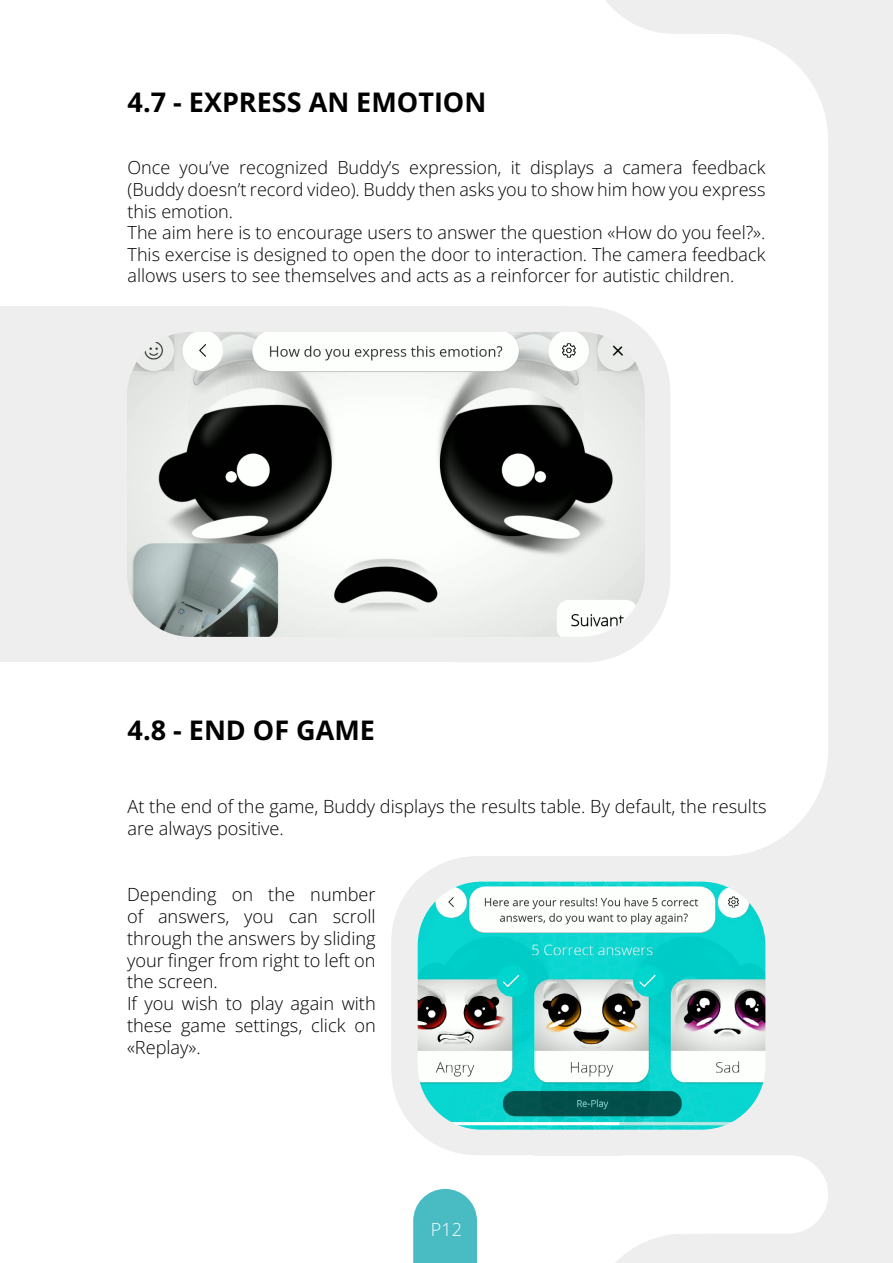
<style>
.page{position:relative;width:893px;height:1263px;background:#fff}
.page>*{position:absolute;margin:0;border:0;box-sizing:border-box;transform-origin:0 0}
.Title2{font:700 27px "Open Sans";color:#000}
.Classic{font:300 18.15px/21.8px "Open Sans";color:#000;text-align:justify}
.Classic-2{font:300 18px/21.6px "Open Sans";color:#000;text-align:justify}
.t1{font:300 18px "Open Sans";color:#fff}
</style>
<div class="page">
<svg style="left:413px;top:1189px;width:64px;height:74px;background:#5ac1c8"></svg>
<div style="left:708px;top:0;width:185px;height:1263px;background:#eee"></div>
<div style="left:587px;top:34px;width:241px;height:822px;background:#fff;border-radius:106px"></div>
<svg style="left:606px;top:0;width:102px;height:34px"></svg>
<svg style="left:615px;top:1234px;width:93px;height:29px"></svg>
<div style="left:534px;top:856px;width:359px;height:299px;background:#eee"></div>
<div style="left:391px;top:856px;width:291px;height:299px;background:#eee;border-radius:85px"></div>
<img style="left:418px;top:882px;width:347px;height:248px">
<div style="left:0;top:306px;width:565px;height:356px;background:#eee"></div>
<div style="left:376px;top:306px;width:294px;height:356px;background:#eee;border-radius:85px"></div>
<img style="left:127px;top:332px;width:518px;height:305px">
<div style="left:587px;top:1155px;width:241px;height:78px;background:#fff;border-radius:39px"></div>
<p class="Title2" style="left:128px;top:83px;width:360px">4.7 - EXPRESS AN EMOTION</p>
<p class="Classic-2" style="left:128px;top:157px;width:639px">Once you’ve recognized Buddy’s expression, it displays a camera feedback (Buddy doesn’t record video). Buddy then asks you to show him how you express this emotion.</p>
<p class="Classic-2" style="left:128px;top:221px;width:639px">The aim here is to encourage users to answer the question «How do you feel?».<br>This exercise is designed to open the door to interaction. The camera feedback allows users to see themselves and acts as a reinforcer for autistic children.</p>
<p class="Title2" style="left:128px;top:711px;width:249px">4.8 - END OF GAME</p>
<p class="Classic" style="left:128px;top:795px;width:641px">At the end of the game, Buddy displays the results table. By default, the results are always positive.</p>
<p class="Classic" style="left:127px;top:883px;width:250px">Depending on the number of answers, you can scroll through the answers by sliding your finger from right to left on the screen.</p>
<p class="Classic" style="left:127px;top:992px;width:250px">If you wish to play again with these game settings, click on «Replay».</p>
<p class="t1" style="left:431px;top:1217px;width:33px">P12</p>
</div>
